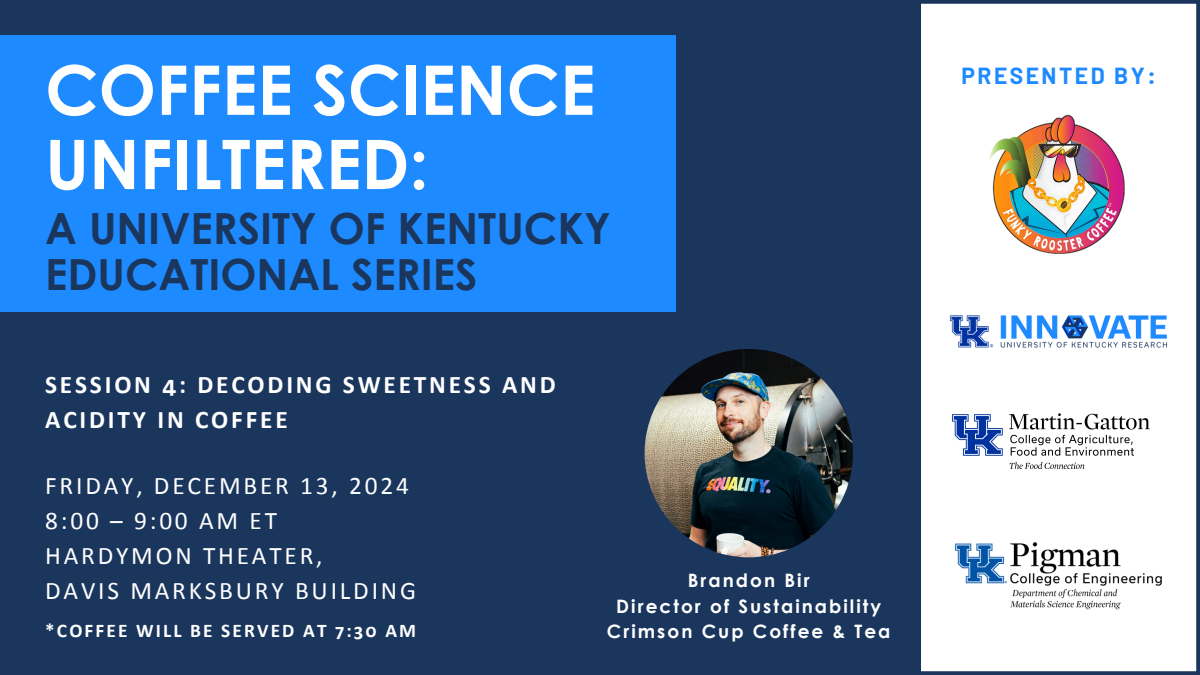
<style>
.page{position:relative;width:1200px;height:675px;background:#1b365d}
.page>*{position:absolute;margin:0;border:0;box-sizing:border-box;transform-origin:0 0}
.t1{font:700 68.5px/74.2px "Century Gothic";color:#fff}
.t2{font:700 43px/46.5px "Century Gothic";color:#1b365d}
.t3{font:25.4px/35.2px "Calibri";letter-spacing:.11em;color:#fff}
.t4{font:700 25.4px/35.2px "Calibri";letter-spacing:.11em;color:#fff}
.t5{font:700 22.8px "Barlow";letter-spacing:.11em;color:#1e8aff}
.t6{font:700 19.4px "Calibri";letter-spacing:.11em;color:#fff}
.t7{font:700 18.5px "Century Gothic";letter-spacing:.11em;color:#fff}
</style>
<div class="page">
<div style="left:921px;top:3px;width:276px;height:669px;background:#fff"></div>
<img style="left:645px;top:349px;width:208px;height:208px;border-radius:50%">
<div style="left:0;top:36px;width:676px;height:276px;background:#1e8aff"></div>
<img style="left:938px;top:304px;width:241px;height:54px">
<img style="left:982px;top:107px;width:153px;height:152px">
<img style="left:944px;top:403px;width:229px;height:84px">
<img style="left:926px;top:531px;width:265px;height:88px">
<p class="t1" style="left:45px;top:51px;width:552px">COFFEE SCIENCE<br>UNFILTERED:</p>
<p class="t2" style="left:45px;top:204px;width:567px">A UNIVERSITY OF KENTUCKY<br>EDUCATIONAL SERIES</p>
<h3 class="t4" style="left:45px;top:366px;width:512px">SESSION 4: DECODING SWEETNESS AND<br>ACIDITY IN COFFEE</h3>
<h4 class="t3" style="left:45px;top:470px;width:372px">FRIDAY, DECEMBER 13, 2024<br>8:00 – 9:00 AM ET<br>HARDYMON THEATER,<br>DAVIS MARKSBURY BUILDING</h4>
<h6 class="t6" style="left:45px;top:619px;width:372px">*COFFEE WILL BE SERVED AT 7:30 AM</h6>
<h2 class="t7" style="left:688px;top:568px;width:123px">Brandon Bir</h2>
<p class="t7" style="left:616px;top:594px;width:267px">Director of Sustainability</p>
<p class="t7" style="left:607px;top:620px;width:285px">Crimson Cup Coffee &amp; Tea</p>
<p class="t5" style="left:961px;top:61px;width:196px">PRESENTED BY:</p>
</div>
